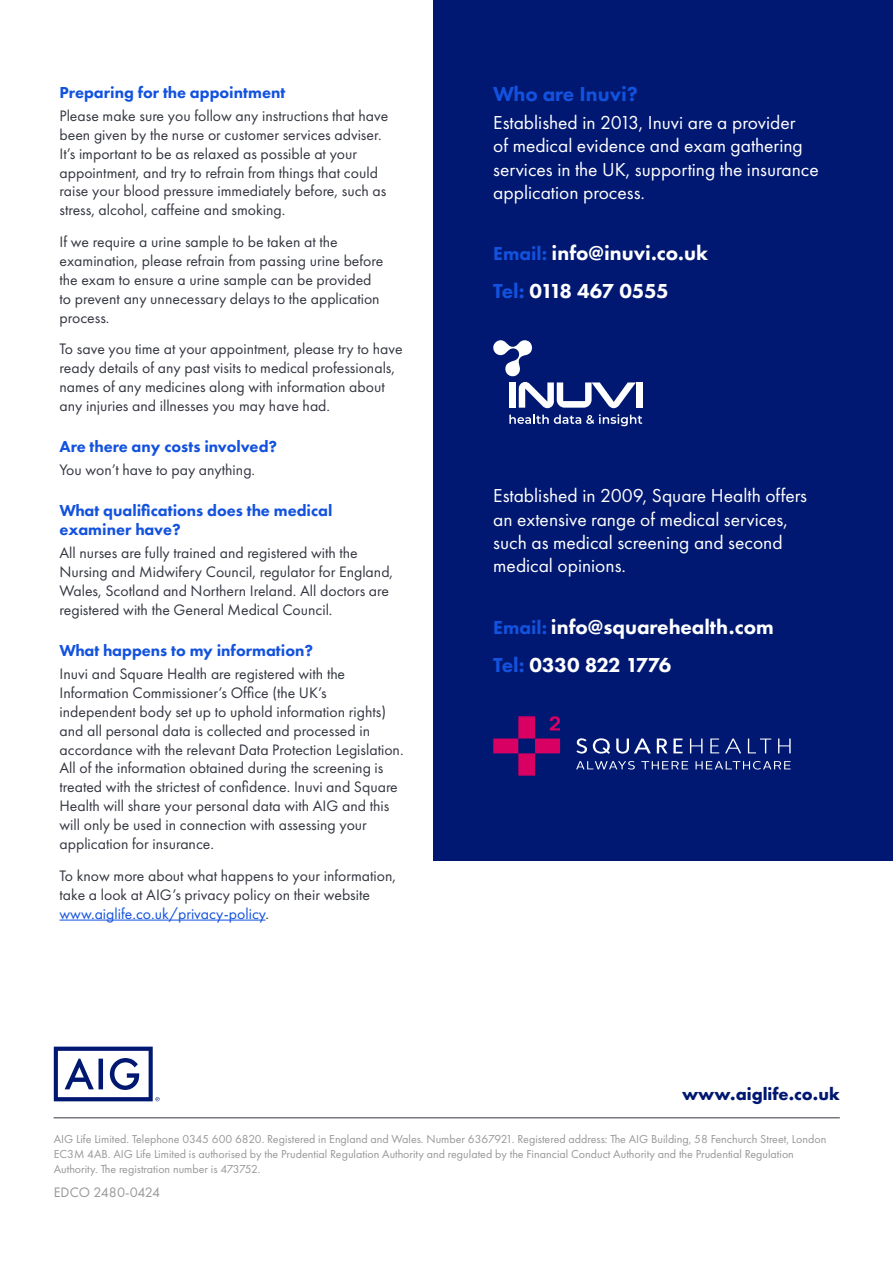
<style>
.page{position:relative;width:893px;height:1263px;background:#fff}
.page>*{position:absolute;margin:0;border:0;box-sizing:border-box;transform-origin:0 0}
.Subheads{font:800 21px "Futura PT";color:#fff}
.Subheads-2{font:800 21px "Futura PT";letter-spacing:-.025em;color:#fff}
.Subheads-3{font:800 21px "Futura PT";letter-spacing:-.03em;color:#fff}
.Subheads-4{font:800 21px "Futura PT";color:#1352de}
.Body_Copy_10_5pt{font:19.5px/23.4px "Futura PT";color:#fff}
.t1{font:700 18px "Futura PT";color:#001871}
.Subheads-5{font:800 16.5px/19.5px "Futura PT";color:#1352de}
.Body_Copy_10_5pt-2{font:15.75px/18.9px "Futura PT";color:#343741}
.t2{font:14.25px "Futura PT";color:#999898}
.t3{font:12px/15px "Futura PT";color:#999898}
.s1{color:#1352de}
.s2{font-size:19.5px;color:#1352de}
</style>
<div class="page">
<div style="left:434px;top:0;width:459px;height:861px;background:#001871"></div>
<hr style="left:60px;top:920px;width:205px;height:1px;background:#1352de">
<hr style="left:54px;top:1117px;width:786px;height:1px;background:#343741">
<svg style="left:54px;top:1046px;width:106px;height:55px"></svg>
<div style="left:636px;top:382px;width:6px;height:26px;background:#fff"></div>
<svg style="left:509px;top:414px;width:133px;height:12px"></svg>
<svg style="left:493px;top:340px;width:143px;height:68px"></svg>
<svg style="left:493px;top:716px;width:67px;height:60px"></svg>
<svg style="left:576px;top:738px;width:215px;height:31px"></svg>
<p class="Subheads-5" style="left:60px;top:82px;width:227px">Preparing for the appointment</p>
<p class="Body_Copy_10_5pt-2" style="left:60px;top:106px;width:330px">Please make sure you follow any instructions that have been given by the nurse or customer services adviser.<br>It’s important to be as relaxed as possible at your appointment, and try to refrain from things that could raise your blood pressure immediately before, such as stress, alcohol, caffeine and smoking.</p>
<p class="Body_Copy_10_5pt-2" style="left:60px;top:232px;width:325px">If we require a urine sample to be taken at the examination, please refrain from passing urine before the exam to ensure a urine sample can be provided to prevent any unnecessary delays to the application process.</p>
<p class="Body_Copy_10_5pt-2" style="left:60px;top:339px;width:345px">To save you time at your appointment, please try to have ready details of any past visits to medical professionals, names of any medicines along with information about any injuries and illnesses you may have had.</p>
<p class="Subheads-5" style="left:60px;top:436px;width:219px">Are there any costs involved?</p>
<p class="Body_Copy_10_5pt-2" style="left:60px;top:460px;width:197px">You won’t have to pay anything.</p>
<p class="Subheads-5" style="left:60px;top:500px;width:274px">What qualifications does the medical examiner have?</p>
<p class="Body_Copy_10_5pt-2" style="left:60px;top:543px;width:335px">All nurses are fully trained and registered with the Nursing and Midwifery Council, regulator for England, Wales, Scotland and Northern Ireland. All doctors are registered with the General Medical Council.</p>
<p class="Subheads-5" style="left:60px;top:640px;width:255px">What happens to my information?</p>
<p class="Body_Copy_10_5pt-2" style="left:60px;top:664px;width:346px">Inuvi and Square Health are registered with the Information Commissioner’s Office (the UK’s independent body set up to uphold information rights) and all personal data is collected and processed in accordance with the relevant Data Protection Legislation.<br>All of the information obtained during the screening is treated with the strictest of confidence. Inuvi and Square Health will share your personal data with AIG and this will only be used in connection with assessing your application for insurance.</p>
<p class="Body_Copy_10_5pt-2" style="left:60px;top:866px;width:338px">To know more about what happens to your information, take a look at AIG’s privacy policy on their website <span class="s1">www.aiglife.co.uk/privacy-policy</span>.</p>
<p class="Subheads-4" style="left:493px;top:81px;width:146px">Who are Inuvi?</p>
<p class="Body_Copy_10_5pt" style="left:493px;top:110px;width:327px">Established in 2013, Inuvi are a provider<br>of medical evidence and exam gathering services in the UK, supporting the insurance application process.</p>
<p class="Subheads" style="left:493px;top:240px;width:216px"><span class="s2">Email:</span> info@inuvi.co.uk</p>
<p class="Subheads-2" style="left:493px;top:278px;width:177px"><span class="s1">Tel:</span> 0118 467 0555</p>
<p class="Body_Copy_10_5pt" style="left:493px;top:484px;width:315px">Established in 2009, Square Health offers an extensive range of medical services, such as medical screening and second medical opinions.</p>
<p class="Subheads" style="left:493px;top:614px;width:282px"><span class="s2">Email:</span> info@squarehealth.com</p>
<p class="Subheads-3" style="left:493px;top:652px;width:180px"><span class="s1">Tel:</span> 0330 822 1776</p>
<p class="t1" style="left:682px;top:1083px;width:159px">www.aiglife.co.uk</p>
<p class="t3" style="left:54px;top:1132px;width:774px">AIG Life Limited. Telephone 0345 600 6820. Registered in England and Wales. Number 6367921. Registered address: The AIG Building, 58 Fenchurch Street, London<br>EC3M 4AB. AIG Life Limited is authorised by the Prudential Regulation Authority and regulated by the Financial Conduct Authority and the Prudential Regulation<br>Authority. The registration number is 473752.</p>
<p class="t2" style="left:54px;top:1184px;width:108px">EDCO 2480-0424</p>
</div>
